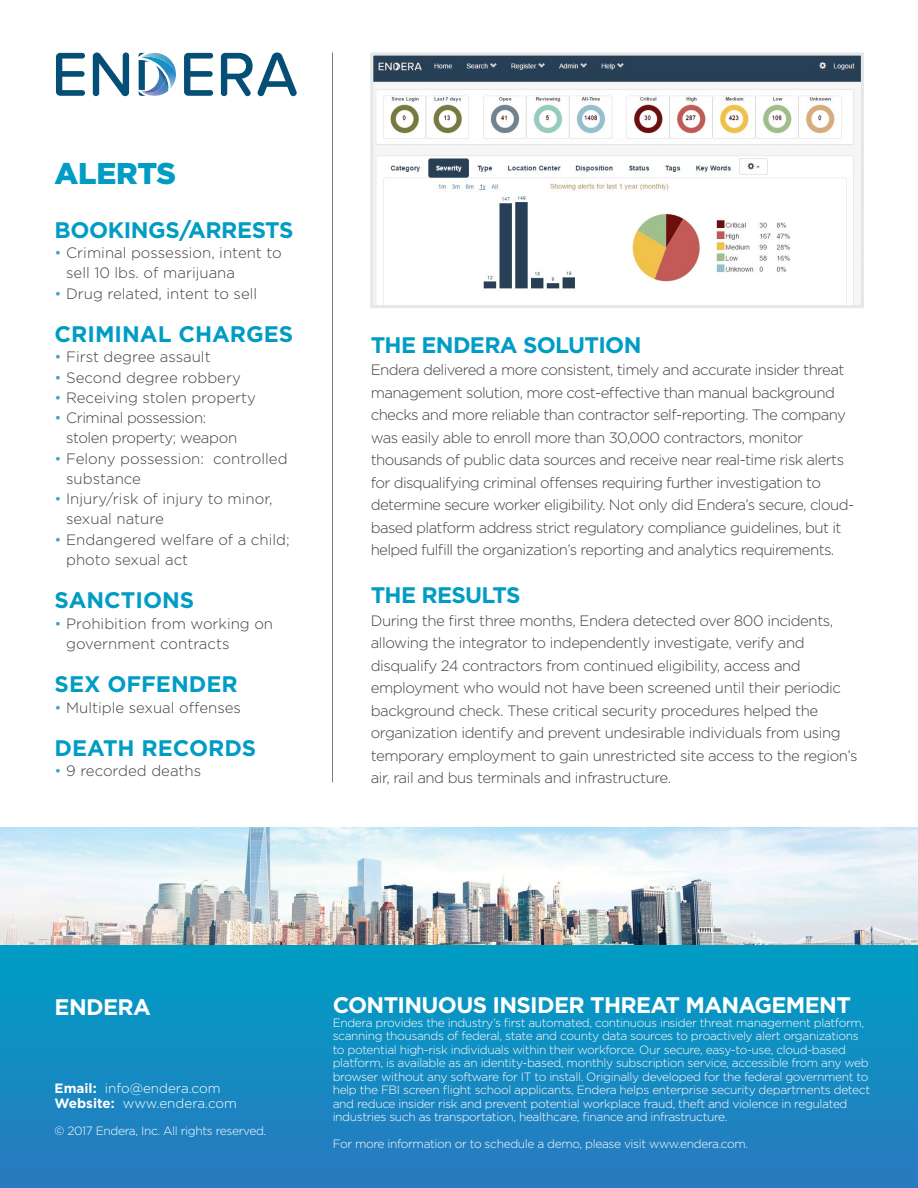
<style>
.page{position:relative;width:918px;height:1188px;background:#fff}
.page>*{position:absolute;margin:0;border:0;box-sizing:border-box;transform-origin:0 0}
.t1{font:900 30px "Gotham";letter-spacing:-.01em;color:#019cc4}
.t2{font:700 22.5px "Gotham";letter-spacing:-.015em;color:#019cc4}
.t3{font:700 22.5px "Gotham";letter-spacing:-.03em;color:#fff}
.t4{font:300 15px/22.5px "Gotham";letter-spacing:-.03em;color:#414042}
.t5{font:300 15px/20.2px "Gotham";color:#414042}
.t6{font:300 13.5px/15px "Gotham";color:#fff}
.t7{font:300 12px/13.5px "Gotham";letter-spacing:-.03em;color:#fff}
.s1{color:#3ea2c9}
.s2{font-weight:700}
</style>
<div class="page">
<div style="left:0;top:945px;width:918px;height:243px;background:linear-gradient(to bottom,#009ec5,#2b79bf)"></div>
<hr style="left:332px;top:53px;width:1px;height:729px;background:#838479">
<svg style="left:56px;top:53px;width:29px;height:43px"></svg>
<svg style="left:93px;top:53px;width:36px;height:43px"></svg>
<svg style="left:184px;top:53px;width:29px;height:43px"></svg>
<svg style="left:221px;top:52px;width:76px;height:44px"></svg>
<svg style="left:139px;top:53px;width:37px;height:43px"></svg>
<img style="left:374px;top:57px;width:486px;height:247px">
<div style="left:370px;top:53px;width:494px;height:255px;border:3px solid #e6e7e8"></div>
<img style="left:0;top:827px;width:918px;height:118px">
<h1 class="t1" style="left:55px;top:153px;width:123px">ALERTS</h1>
<h2 class="t2" style="left:55px;top:215px;width:240px">BOOKINGS/ARRESTS</h2>
<p class="t5" style="left:66px;top:242px;width:217px;text-indent:-12px"><span class="s1">•</span> Criminal possession, intent to sell 10 lbs. of marijuana</p>
<p class="t5" style="left:55px;top:283px;width:204px"><span class="s1">•</span> Drug related, intent to sell</p>
<h2 class="t2" style="left:55px;top:319px;width:240px">CRIMINAL CHARGES</h2>
<p class="t5" style="left:55px;top:347px;width:158px"><span class="s1">•</span> First degree assault</p>
<p class="t5" style="left:55px;top:367px;width:188px"><span class="s1">•</span> Second degree robbery</p>
<p class="t5" style="left:55px;top:387px;width:203px"><span class="s1">•</span> Receiving stolen property</p>
<p class="t4" style="left:66px;top:407px;width:173px;line-height:20.2px;text-indent:-12px"><span class="s1">•</span> Criminal possession: stolen property; weapon</p>
<p class="t5" style="left:66px;top:448px;width:223px;text-indent:-12px"><span class="s1">•</span> Felony possession: controlled substance</p>
<p class="t5" style="left:66px;top:488px;width:208px;text-indent:-12px"><span class="s1">•</span> Injury/risk of injury to minor, sexual nature</p>
<p class="t5" style="left:66px;top:529px;width:225px;text-indent:-12px"><span class="s1">•</span> Endangered welfare of a child; photo sexual act</p>
<h2 class="t2" style="left:55px;top:585px;width:141px">SANCTIONS</h2>
<p class="t5" style="left:66px;top:613px;width:208px;text-indent:-12px"><span class="s1">•</span> Prohibition from working on government contracts</p>
<h2 class="t2" style="left:55px;top:669px;width:185px">SEX OFFENDER</h2>
<p class="t5" style="left:55px;top:697px;width:188px"><span class="s1">•</span> Multiple sexual offenses</p>
<h2 class="t2" style="left:55px;top:733px;width:203px">DEATH RECORDS</h2>
<p class="t5" style="left:55px;top:761px;width:148px"><span class="s1">•</span> 9 recorded deaths</p>
<h2 class="t2" style="left:371px;top:330px;width:272px">THE ENDERA SOLUTION</h2>
<p class="t4" style="left:371px;top:358px;width:485px">Endera delivered a more consistent, timely and accurate insider threat management solution, more cost-effective than manual background checks and more reliable than contractor self-reporting. The company was easily able to enroll more than 30,000 contractors, monitor thousands of public data sources and receive near real-time risk alerts for disqualifying criminal offenses requiring further investigation to determine secure worker eligibility. Not only did Endera’s secure, cloud&shy;based platform address strict regulatory compliance guidelines, but it helped fulfill the organization’s reporting and analytics requirements.</p>
<h2 class="t2" style="left:371px;top:580px;width:151px">THE RESULTS</h2>
<p class="t4" style="left:371px;top:609px;width:488px">During the first three months, Endera detected over 800 incidents, allowing the integrator to independently investigate, verify and disqualify 24 contractors from continued eligibility, access and employment who would not have been screened until their periodic background check. These critical security procedures helped the organization identify and prevent undesirable individuals from using temporary employment to gain unrestricted site access to the region’s air, rail and bus terminals and infrastructure.</p>
<h2 class="t3" style="left:55px;top:992px;width:98px">ENDERA</h2>
<p class="t6" style="left:55px;top:1080px;width:184px"><span class="s2">Email:</span> info@endera.com<br><span class="s2">Website:</span> www.endera.com</p>
<p class="t7" style="left:55px;top:1124px;width:213px">© 2017 Endera, Inc. All rights reserved.</p>
<h2 class="t3" style="left:333px;top:991px;width:520px">CONTINUOUS INSIDER THREAT MANAGEMENT</h2>
<p class="t7" style="left:333px;top:1016px;width:539px">Endera provides the industry’s first automated, continuous insider threat management platform, scanning thousands of federal, state and county data sources to proactively alert organizations to potential high-risk individuals within their workforce. Our secure, easy-to-use, cloud-based platform, is available as an identity-based, monthly subscription service, accessible from any web browser without any software for IT to install. Originally developed for the federal government to help the FBI screen flight school applicants, Endera helps enterprise security departments detect and reduce insider risk and prevent potential workplace fraud, theft and violence in regulated industries such as transportation, healthcare, finance and infrastructure.</p>
<p class="t7" style="left:333px;top:1137px;width:417px">For more information or to schedule a demo, please visit www.endera.com.</p>
</div>
